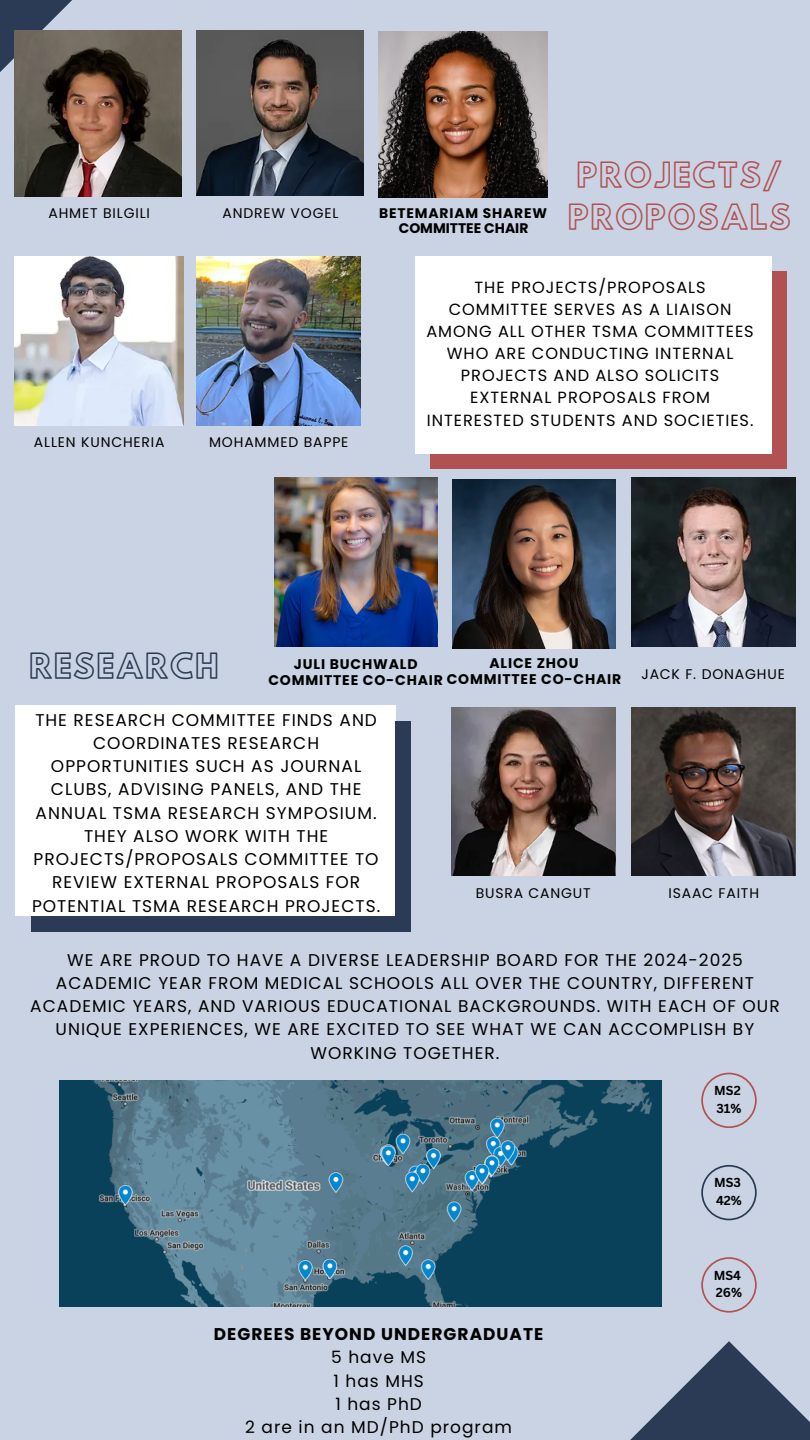
<style>
.page{position:relative;width:810px;height:1440px;background:#cad3e4}
.page>*{position:absolute;margin:0;border:0;box-sizing:border-box;transform-origin:0 0}
.t1{font:30px/42px "Hussar Ekologiczne 1";letter-spacing:.06em;color:#b25151}
.t2{font:30px "Hussar Ekologiczne 1";letter-spacing:.06em;color:#2b3a55}
.t3{font:17px/23.2px "Poppins";letter-spacing:.06em;color:#000;text-align:center}
.t4{font:700 17px "Poppins";letter-spacing:.06em;color:#000}
.t5{font:16.2px/22.1px "Poppins";letter-spacing:.06em;color:#000;text-align:center}
.t6{font:14px "Poppins";letter-spacing:.06em;color:#000}
.t7{font:700 14px/16.3px "Poppins";letter-spacing:.06em;color:#000}
.t8{font:700 13.9px/15px "Poppins";letter-spacing:.06em;color:#000;text-align:center}
.t9{font:700 12.7px/17.6px "Canva Sans";color:#000}
</style>
<div class="page">
<svg style="left:0;top:0;width:125px;height:426px"></svg>
<img style="left:15px;top:256px;width:168px;height:169px">
<img style="left:379px;top:31px;width:168px;height:166px">
<img style="left:197px;top:30px;width:167px;height:166px">
<img style="left:197px;top:256px;width:164px;height:169px">
<div style="left:430px;top:454px;width:342px;height:15px;background:#b25151"></div>
<div style="left:772px;top:454px;width:15px;height:15px;background:#b25151"></div>
<div style="left:415px;top:271px;width:15px;height:183px;background:#fff"></div>
<div style="left:430px;top:271px;width:342px;height:183px;background:#fff"></div>
<div style="left:772px;top:271px;width:15px;height:183px;background:#b25151"></div>
<div style="left:415px;top:257px;width:15px;height:14px;background:#fff"></div>
<div style="left:430px;top:257px;width:342px;height:14px;background:#fff"></div>
<img style="left:274px;top:478px;width:163px;height:169px">
<div style="left:31px;top:916px;width:365px;height:16px;background:#2b3a55"></div>
<div style="left:396px;top:916px;width:15px;height:16px;background:#2b3a55"></div>
<div style="left:15px;top:721px;width:16px;height:195px;background:#fff"></div>
<div style="left:31px;top:721px;width:365px;height:195px;background:#fff"></div>
<div style="left:396px;top:721px;width:15px;height:195px;background:#2b3a55"></div>
<div style="left:15px;top:706px;width:16px;height:15px;background:#fff"></div>
<div style="left:31px;top:706px;width:365px;height:15px;background:#fff"></div>
<img style="left:60px;top:1081px;width:601px;height:226px">
<img style="left:15px;top:31px;width:167px;height:165px">
<svg style="left:701px;top:1073px;width:56px;height:55px"></svg>
<svg style="left:701px;top:1165px;width:56px;height:55px"></svg>
<svg style="left:701px;top:1257px;width:56px;height:55px"></svg>
<svg style="left:630px;top:1341px;width:180px;height:99px;fill:#2b3a55"></svg>
<img style="left:451px;top:707px;width:164px;height:169px">
<img style="left:631px;top:478px;width:164px;height:169px">
<img style="left:632px;top:707px;width:164px;height:169px">
<img style="left:453px;top:479px;width:163px;height:169px">
<p class="t6" style="left:48px;top:203px;width:103px">AHMET BILGILI</p>
<p class="t6" style="left:34px;top:433px;width:132px">ALLEN KUNCHERIA</p>
<p class="t6" style="left:222px;top:203px;width:118px">ANDREW VOGEL</p>
<p class="t6" style="left:209px;top:433px;width:141px">MOHAMMED BAPPE</p>
<p class="t8" style="left:379px;top:205px;width:169px">BETEMARIAM SHAREW<br>COMMITTEE CHAIR</p>
<p class="t1" style="left:568px;top:157px;width:224px">PROJECTS/<br>PROPOSALS</p>
<p class="t5" style="left:426px;top:276px;width:329px">THE PROJECTS/PROPOSALS<br>COMMITTEE SERVES AS A LIAISON<br>AMONG ALL OTHER TSMA COMMITTEES<br>WHO ARE CONDUCTING INTERNAL<br>PROJECTS AND ALSO SOLICITS<br>EXTERNAL PROPOSALS FROM<br>INTERESTED STUDENTS AND SOCIETIES.</p>
<p class="t2" style="left:30px;top:654px;width:190px">RESEARCH</p>
<p class="t7" style="left:268px;top:655px;width:354px;text-indent:221px">ALICE ZHOU<br>COMMITTEE CO-CHAIR COMMITTEE CO-CHAIR</p>
<p class="t7" style="left:294px;top:656px;width:125px">JULI BUCHWALD</p>
<h4 class="t3" style="left:32px;top:708px;width:350px">THE RESEARCH COMMITTEE FINDS AND<br>COORDINATES RESEARCH<br>OPPORTUNITIES SUCH AS JOURNAL<br>CLUBS, ADVISING PANELS, AND THE<br>ANNUAL TSMA RESEARCH SYMPOSIUM.<br>THEY ALSO WORK WITH THE<br>PROJECTS/PROPOSALS COMMITTEE TO<br>REVIEW EXTERNAL PROPOSALS FOR<br>POTENTIAL TSMA RESEARCH PROJECTS.</h4>
<p class="t6" style="left:476px;top:883px;width:117px">BUSRA CANGUT</p>
<p class="t6" style="left:641px;top:665px;width:145px">JACK F. DONAGHUE</p>
<p class="t6" style="left:668px;top:883px;width:92px">ISAAC FAITH</p>
<h1 class="t3" style="left:30px;top:948px;width:751px">WE ARE PROUD TO HAVE A DIVERSE LEADERSHIP BOARD FOR THE 2024-2025<br>ACADEMIC YEAR FROM MEDICAL SCHOOLS ALL OVER THE COUNTRY, DIFFERENT ACADEMIC YEARS, AND VARIOUS EDUCATIONAL BACKGROUNDS. WITH EACH OF OUR UNIQUE EXPERIENCES, WE ARE EXCITED TO SEE WHAT WE CAN ACCOMPLISH BY WORKING TOGETHER.</h1>
<h3 class="t9" style="left:714px;top:1081px;width:29px">MS2<br>31%</h3>
<p class="t9" style="left:714px;top:1174px;width:29px">MS3<br>42%</p>
<p class="t4" style="left:214px;top:1322px;width:331px">DEGREES BEYOND UNDERGRADUATE</p>
<p class="t3" style="left:245px;top:1346px;width:268px">5 have MS<br>1 has MHS<br>1 has PhD<br>2 are in an MD/PhD program</p>
<p class="t9" style="left:714px;top:1266px;width:30px">MS4<br>26%</p>
</div>
